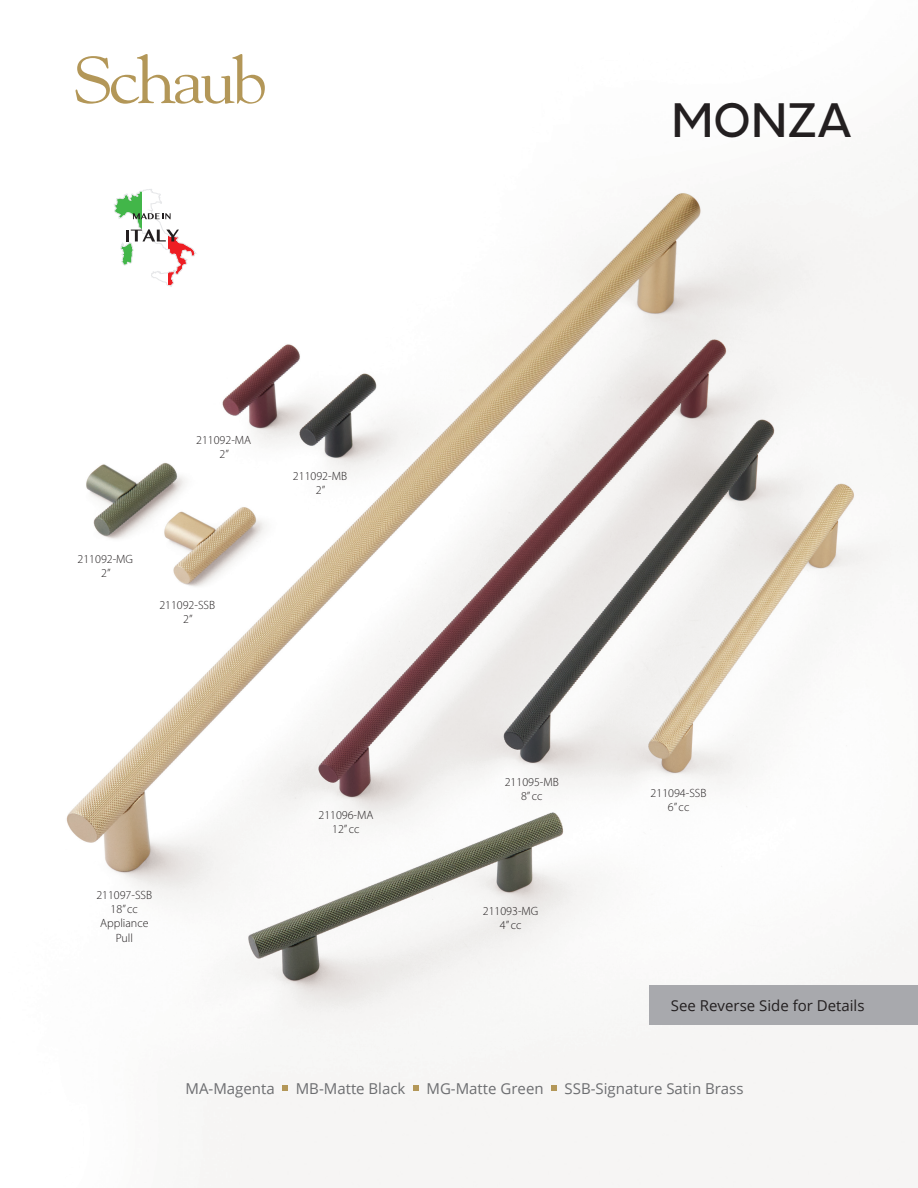
<style>
.page{position:relative;width:918px;height:1188px;background:#fff}
.page>*{position:absolute;margin:0;border:0;box-sizing:border-box;transform-origin:0 0}
.t1{font:500 45px "Orkney";letter-spacing:.01em;color:#231f20}
.t2{font:15px "Open Sans";color:#6c6d70}
.t3{font:15px "Open Sans";color:#231f20}
.t4{font:300 12px "Myriad Pro";color:#231f20}
</style>
<div class="page">
<img style="left:66px;top:90px;width:852px;height:1098px">
<div style="left:649px;top:985px;width:269px;height:40px;background:#a8a9ad"></div>
<svg style="left:283px;top:1085px;width:5px;height:6px"></svg>
<svg style="left:413px;top:1085px;width:6px;height:6px"></svg>
<svg style="left:551px;top:1085px;width:6px;height:6px"></svg>
<svg style="left:76px;top:54px;width:189px;height:50px"></svg>
<svg style="left:114px;top:187px;width:81px;height:100px"></svg>
<p class="t1" style="left:672px;top:91px;width:182px">MONZA</p>
<p class="t4" style="left:196px;top:433px;width:56px">211092-MA</p>
<p class="t4" style="left:220px;top:447px;width:11px">2”</p>
<p class="t4" style="left:78px;top:552px;width:57px">211092-MG</p>
<p class="t4" style="left:101px;top:567px;width:11px">2”</p>
<p class="t4" style="left:159px;top:598px;width:57px">211092-SSB</p>
<p class="t4" style="left:183px;top:613px;width:11px">2”</p>
<p class="t4" style="left:293px;top:469px;width:56px">211092-MB</p>
<p class="t4" style="left:316px;top:484px;width:11px">2”</p>
<p class="t4" style="left:96px;top:888px;width:57px">211097-SSB</p>
<p class="t4" style="left:111px;top:902px;width:29px">18” cc</p>
<p class="t4" style="left:100px;top:917px;width:50px">Appliance</p>
<p class="t4" style="left:116px;top:931px;width:19px">Pull</p>
<p class="t4" style="left:319px;top:808px;width:56px">211096-MA</p>
<p class="t4" style="left:332px;top:823px;width:29px">12” cc</p>
<p class="t4" style="left:505px;top:775px;width:56px">211095-MB</p>
<p class="t4" style="left:521px;top:790px;width:23px">8” cc</p>
<p class="t4" style="left:483px;top:904px;width:57px">211093-MG</p>
<p class="t4" style="left:500px;top:918px;width:23px">4” cc</p>
<p class="t4" style="left:651px;top:786px;width:57px">211094-SSB</p>
<p class="t4" style="left:668px;top:801px;width:23px">6” cc</p>
<p class="t3" style="left:671px;top:995px;width:195px">See Reverse Side for Details</p>
<p class="t2" style="left:186px;top:1078px;width:91px">MA-Magenta</p>
<p class="t2" style="left:296px;top:1078px;width:111px">MB-Matte Black</p>
<p class="t2" style="left:426px;top:1078px;width:119px">MG-Matte Green</p>
<p class="t2" style="left:565px;top:1078px;width:181px">SSB-Signature Satin Brass</p>
</div>
